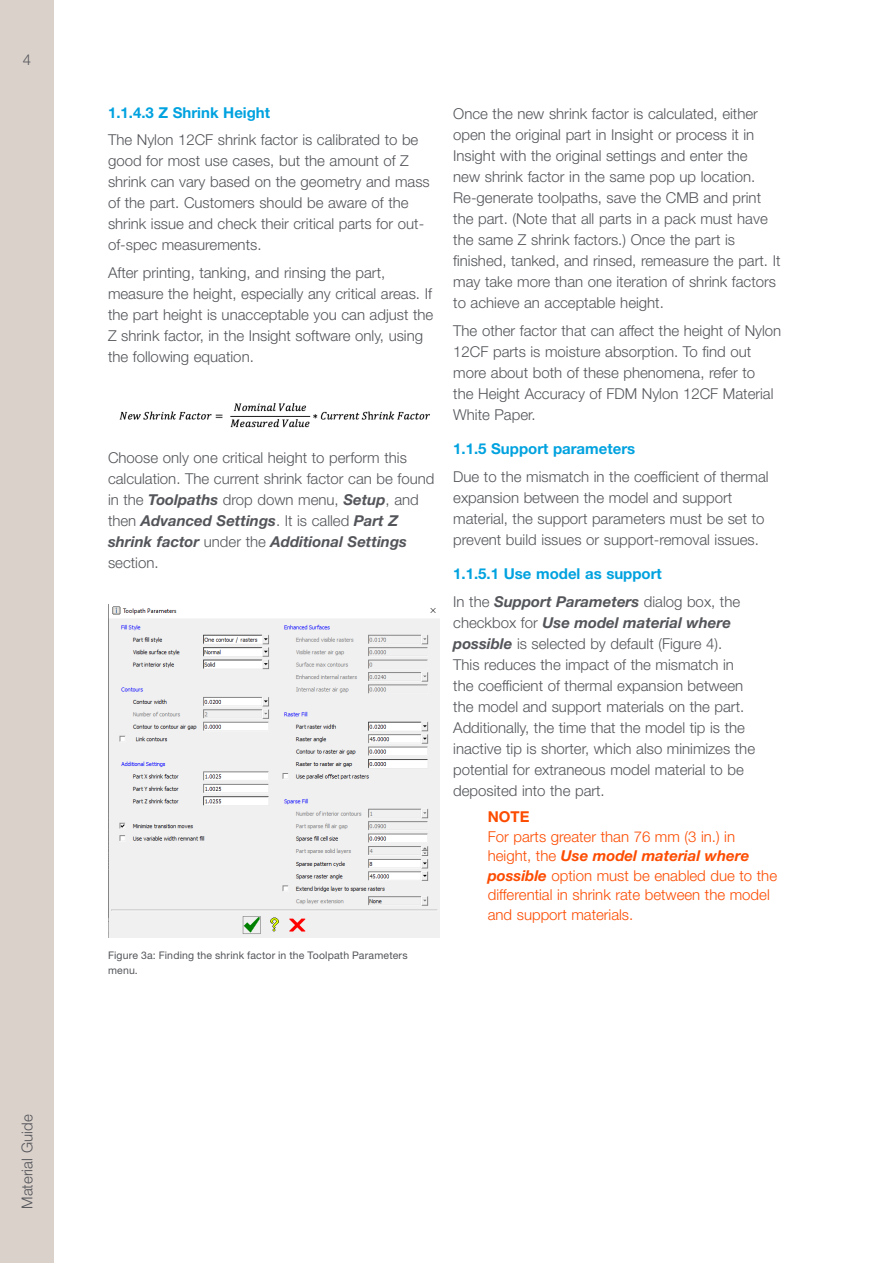
<style>
.page{position:relative;width:893px;height:1263px;background:#fff}
.page>*{position:absolute;margin:0;border:0;box-sizing:border-box;transform-origin:0 0}
.Para{font:300 15px/21px "Helvetica Neue LT Std";color:#54555a}
.Note{font:300 15px/19.5px "Helvetica Neue LT Std";color:#fc4c02}
.Subhead{font:700 15px "Helvetica Neue LT Std";color:#00a2df}
.Caption{font:10.5px/15px "Helvetica Neue LT Std";letter-spacing:.015em;color:#54555a}
.s1{font-weight:700;font-style:italic}
.s2{font-weight:700}
</style>
<div class="page">
<div style="left:0;top:0;width:54px;height:1263px;background:#dad1cb"></div>
<img style="left:119px;top:403px;width:311px;height:25px">
<img style="left:108px;top:605px;width:332px;height:332px">
<p class="Para" style="left:23px;top:49px;width:10px">4</p>
<p class="Para" style="left:16px;top:1209px;width:96px;rotate:-90deg">Material Guide</p>
<p class="Subhead" style="left:108px;top:103px;width:164px">1.1.4.3 Z Shrink Height</p>
<p class="Para" style="left:108px;top:129px;width:323px">The Nylon 12CF shrink factor is calibrated to be good for most use cases, but the amount of Z shrink can vary based on the geometry and mass of the part. Customers should be aware of the shrink issue and check their critical parts for out&shy;of-spec measurements.</p>
<p class="Para" style="left:108px;top:262px;width:327px">After printing, tanking, and rinsing the part, measure the height, especially any critical areas. If the part height is unacceptable you can adjust the Z shrink factor, in the Insight software only, using the following equation.</p>
<p class="Para" style="left:108px;top:447px;width:328px">Choose only one critical height to perform this calculation. The current shrink factor can be found in the <span class="s1">Toolpaths</span> drop down menu, <span class="s1">Setup</span>, and then <span class="s1">Advanced Settings</span>. It is called <span class="s1">Part Z shrink factor</span> under the <span class="s1">Additional Settings </span>section.</p>
<p class="Caption" style="left:108px;top:947px;width:301px">Figure 3a: Finding the shrink factor in the Toolpath Parameters menu.</p>
<p class="Para" style="left:453px;top:103px;width:329px">Once the new shrink factor is calculated, either open the original part in Insight or process it in Insight with the original settings and enter the<br>new shrink factor in the same pop up location.<br>Re-generate toolpaths, save the CMB and print the part. (Note that all parts in a pack must have the same Z shrink factors.) Once the part is finished, tanked, and rinsed, remeasure the part. It may take more than one iteration of shrink factors to achieve an acceptable height.</p>
<p class="Para" style="left:453px;top:319px;width:330px">The other factor that can affect the height of Nylon 12CF parts is moisture absorption. To find out more about both of these phenomena, refer to<br>the Height Accuracy of FDM Nylon 12CF Material White Paper.</p>
<p class="Subhead" style="left:453px;top:439px;width:183px">1.1.5 Support parameters</p>
<p class="Para" style="left:453px;top:466px;width:317px">Due to the mismatch in the coefficient of thermal expansion between the model and support material, the support parameters must be set to prevent build issues or support-removal issues.</p>
<p class="Subhead" style="left:453px;top:565px;width:210px">1.1.5.1 Use model as support</p>
<p class="Para" style="left:453px;top:591px;width:303px">In the <span class="s1">Support Parameters</span> dialog box, the checkbox for <span class="s1">Use model material where possible</span> is selected by default (Figure 4).<br>This reduces the impact of the mismatch in the coefficient of thermal expansion between the model and support materials on the part.<br>Additionally, the time that the model tip is the inactive tip is shorter, which also minimizes the potential for extraneous model material to be deposited into the part.</p>
<p class="Note" style="left:488px;top:807px;width:291px"><span class="s2">NOTE<br></span>For parts greater than 76 mm (3 in.) in height, the <span class="s1">Use model material where possible</span> option must be enabled due to the differential in shrink rate between the model and support materials.</p>
</div>
